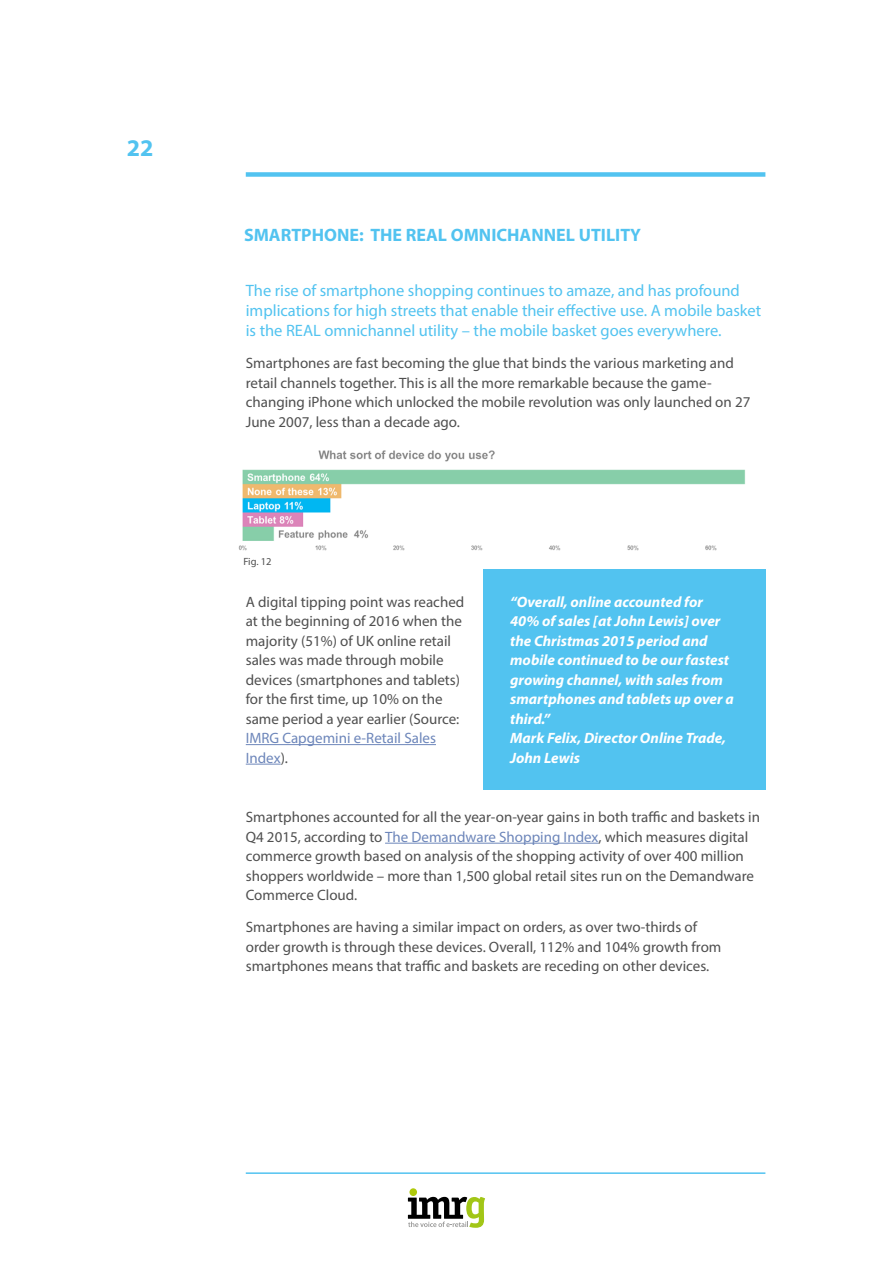
<style>
.page{position:relative;width:893px;height:1263px;background:#fff}
.page>*{position:absolute;margin:0;border:0;box-sizing:border-box;transform-origin:0 0}
.t1{font:700 24px "Myriad Pro";color:#52c3f0}
.t2{font:700 18px "Myriad Pro";color:#52c3f0}
.t3{font:16.5px/19.8px "Myriad Pro";color:#52c3f0}
.t4{font:15px/19.5px "Myriad Pro";color:#4f4f4f}
.t5{font:italic 700 15px/19.5px "Myriad Pro";color:#fff}
.t6{font:15px/19.5px "Myriad Pro";color:#6d86ba}
.t7{font:10.5px "Myriad Pro";color:#4f4f4f}
.s1{color:#4f4f4f}
.s2{color:#6d86ba}
</style>
<div class="page">
<div style="left:483px;top:570px;width:282px;height:220px;background:#52c3f0"></div>
<div style="left:246px;top:172px;width:519px;height:5px;background:#52c3f0"></div>
<hr style="left:246px;top:1172px;width:519px;height:2px;background:#52c3f0">
<div style="left:409px;top:1188px;width:8px;height:8px;background:#afca0b;border-radius:50%"></div>
<svg style="left:408px;top:1197px;width:77px;height:31px"></svg>
<hr style="left:385px;top:843px;width:214px;height:1px;background:#6d86ba">
<hr style="left:246px;top:744px;width:190px;height:1px;background:#6d86ba">
<hr style="left:246px;top:764px;width:35px;height:1px;background:#6d86ba">
<img style="left:238px;top:450px;width:507px;height:101px">
<h1 class="t1" style="left:127px;top:132px;width:28px">22</h1>
<p class="t2" style="left:244px;top:224px;width:399px">SMARTPHONE: THE REAL OMNICHANNEL UTILITY</p>
<p class="t3" style="left:246px;top:281px;width:517px">The rise of smartphone shopping continues to amaze, and has profound implications for high streets that enable their effective use. A mobile basket is the REAL omnichannel utility – the mobile basket goes everywhere.</p>
<p class="t4" style="left:246px;top:353px;width:506px">Smartphones are fast becoming the glue that binds the various marketing and retail channels together. This is all the more remarkable because the game&shy;changing iPhone which unlocked the mobile revolution was only launched on 27<br>June 2007, less than a decade ago.</p>
<p class="t7" style="left:243px;top:555px;width:30px">Fig. 12</p>
<p class="t4" style="left:246px;top:592px;width:220px">A digital tipping point was reached at the beginning of 2016 when the majority (51%) of UK online retail sales was made through mobile devices (smartphones and tablets) for the first time, up 10% on the same period a year earlier (Source:</p>
<p class="t6" style="left:246px;top:728px;width:192px">IMRG Capgemini e-Retail Sales<br>Index<span class="s1">).</span></p>
<p class="t5" style="left:510px;top:591px;width:225px">“Overall, online accounted for<br>40% of sales [at John Lewis] over the Christmas 2015 period and mobile continued to be our fastest growing channel, with sales from smartphones and tablets up over a third.”<br>Mark Felix, Director Online Trade,<br>John Lewis</p>
<p class="t4" style="left:246px;top:807px;width:516px">Smartphones accounted for all the year-on-year gains in both traffic and baskets in Q4 2015, according to <span class="s2">The Demandware Shopping Index</span>, which measures digital commerce growth based on analysis of the shopping activity of over 400 million shoppers worldwide – more than 1,500 global retail sites run on the Demandware Commerce Cloud.</p>
<p class="t4" style="left:246px;top:917px;width:477px">Smartphones are having a similar impact on orders, as over two-thirds of order growth is through these devices. Overall, 112% and 104% growth from smartphones means that traffic and baskets are receding on other devices.</p>
</div>
